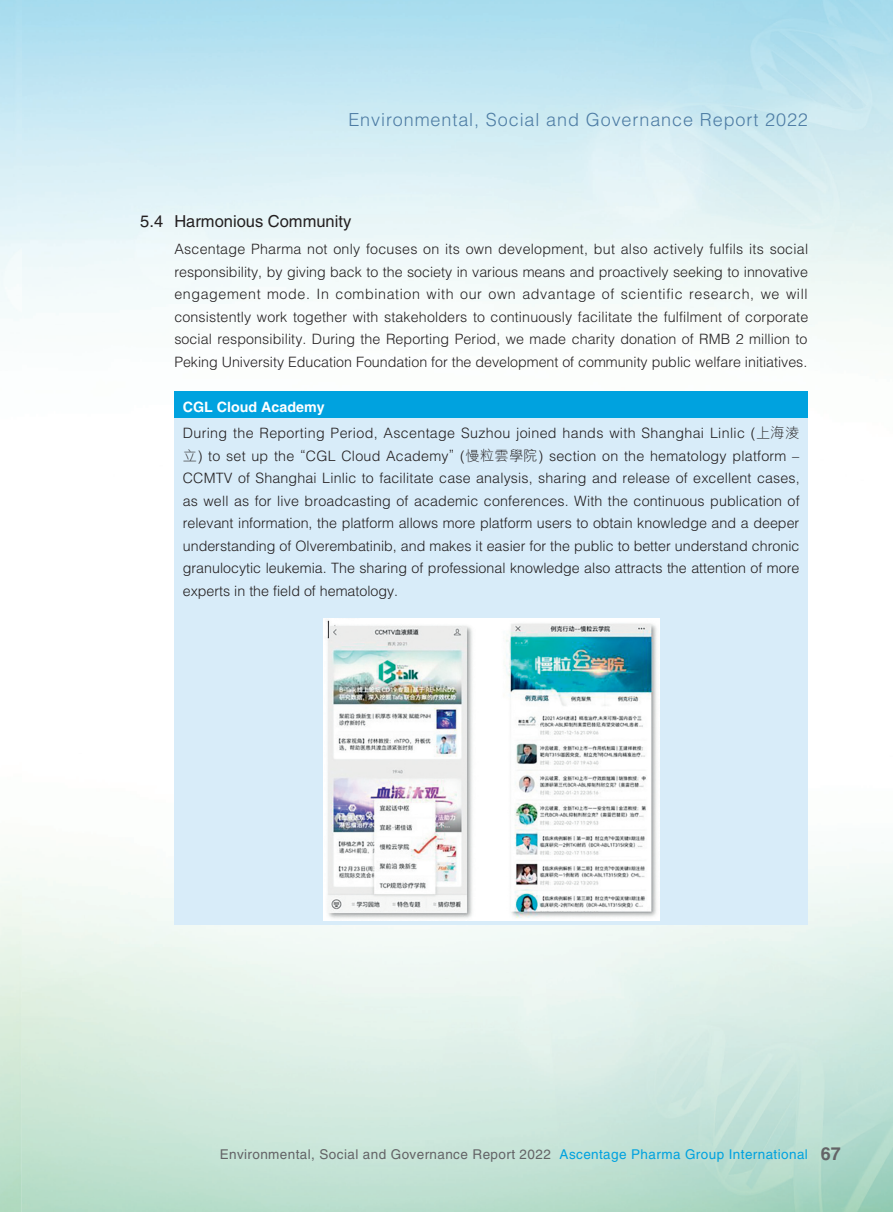
<style>
.page{position:relative;width:893px;height:1212px;background:#fff}
.page>*{position:absolute;margin:0;border:0;box-sizing:border-box;transform-origin:0 0}
.t1{font:300 18px "Helvetica LT Std";letter-spacing:.05em;color:#4d7ca4}
.t2{font:16.5px "Helvetica LT Std";color:#231f20}
.t3{font:300 14.25px/22.5px "Helvetica LT Std";color:#231f20;text-align:justify}
.t4{font:300 14.25px/26.7px "Helvetica LT Std";letter-spacing:.025em;color:#231f20}
.t5{font:13.5px "Helvetica LT Std";letter-spacing:.03em;color:#636366}
.s1{font-weight:700;color:#fff}
.s2{font-family:"M Hei HK"}
.s3{color:#00a2df}
.s4{font-weight:700;font-size:18px}
</style>
<div class="page">
<div style="left:174px;top:391px;width:634px;height:27px;background:#00a2df"></div>
<div style="left:174px;top:418px;width:634px;height:506px;background:#d8ecf9"></div>
<img style="left:323px;top:618px;width:336px;height:302px">
<p class="t1" style="left:348px;top:109px;width:461px">Environmental, Social and Governance Report 2022</p>
<p class="t2" style="left:140px;top:212px;width:212px">5.4 Harmonious Community</p>
<p class="t3" style="left:174px;top:238px;width:635px">Ascentage Pharma not only focuses on its own development, but also actively fulfils its social responsibility, by giving back to the society in various means and proactively seeking to innovative engagement mode. In combination with our own advantage of scientific research, we will consistently work together with stakeholders to continuously facilitate the fulfilment of corporate social responsibility. During the Reporting Period, we made charity donation of RMB 2 million to Peking University Education Foundation for the development of community public welfare initiatives.</p>
<p class="t4" style="left:183px;top:393px;width:618px"><span class="s1">CGL Cloud Academy<br></span>During the Reporting Period, Ascentage Suzhou joined hands with Shanghai Linlic (<span class="s2">上海淩</span></p>
<p class="t3" style="left:183px;top:444px;width:618px"><span class="s2">立</span>) to set up the “CGL Cloud Academy” (<span class="s2">慢粒雲學院</span>) section on the hematology platform – CCMTV of Shanghai Linlic to facilitate case analysis, sharing and release of excellent cases, as well as for live broadcasting of academic conferences. With the continuous publication of relevant information, the platform allows more platform users to obtain knowledge and a deeper understanding of Olverembatinib, and makes it easier for the public to better understand chronic granulocytic leukemia. The sharing of professional knowledge also attracts the attention of more experts in the field of hematology.</p>
<p class="t5" style="left:220px;top:1146px;width:622px">Environmental, Social and Governance Report 2022 <span class="s3">Ascentage Pharma Group International</span> <span class="s4">67</span></p>
</div>
